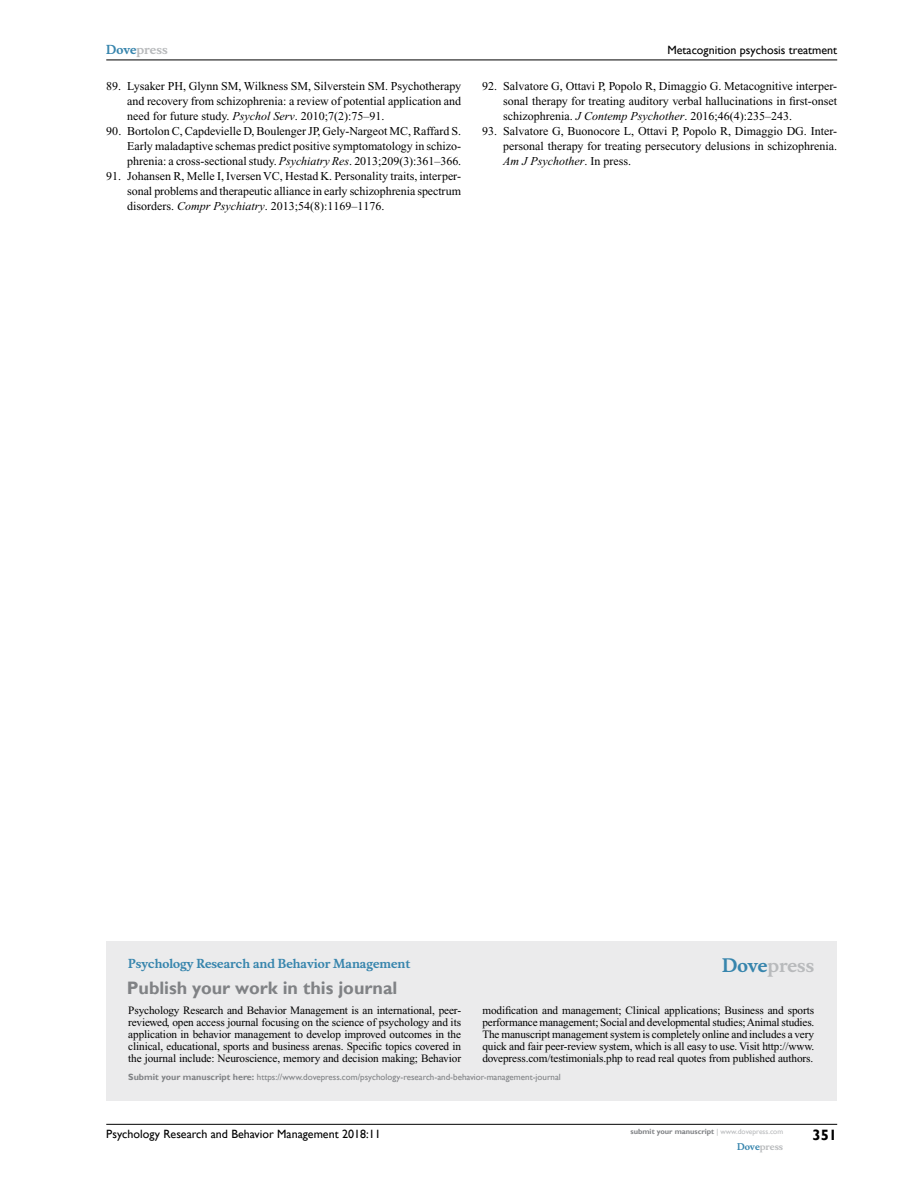
<style>
.page{position:relative;width:918px;height:1188px;background:#fff}
.page>*{position:absolute;margin:0;border:0;box-sizing:border-box;transform-origin:0 0}
.t1{font:700 18px "Gill Sans";color:#808285}
.t2{font:700 18px "Musee";color:#b8babc}
.t3{font:700 15px "Gill Sans";color:#000}
.t4{font:12px/15px "Times New Roman";color:#000;text-align:justify}
.t5{font:12px "Gill Sans";color:#000}
.t6{font:700 12px "Musee";color:#3785ad}
.t7{font:700 12px "Musee";color:#b8babc}
.t8{font:11.25px/12px "Times New Roman";letter-spacing:-.01em;color:#000;text-align:justify}
.t9{font:9px "Gill Sans";color:#808285}
.t10{font:700 9px "Musee";color:#b8babc}
.t11{font:700 7.5px "Gill Sans";color:#808285}
.s1{color:#3785ad}
.s2{font-style:italic}
.s3{font-weight:700}
.s4{font-weight:400;color:#b8babc}
</style>
<div class="page">
<div style="left:106px;top:941px;width:731px;height:159px;background:#ebebec"></div>
<hr style="left:106px;top:1124px;width:731px;height:1px;background:#000">
<hr style="left:106px;top:60px;width:731px;height:1px;background:#000">
<p class="t7" style="left:106px;top:43px;width:63px"><span class="s1">Dove</span>press</p>
<p class="t4" style="left:127px;top:79px;width:335px;text-indent:-21px">89. Lysaker PH, Glynn SM, Wilkness SM, Silverstein SM. Psychotherapy and recovery from schizophrenia: a review of potential application and need for future study. <span class="s2">Psychol Serv</span>. 2010;7(2):75–91.</p>
<p class="t4" style="left:127px;top:124px;width:336px;text-indent:-21px">90. Bortolon C, Capdevielle D, Boulenger JP, Gely-Nargeot MC, Raffard S.<br>Early maladaptive schemas predict positive symptomatology in schizo&shy;phrenia: a cross-sectional study. <span class="s2">Psychiatry Res</span>. 2013;209(3):361–366.</p>
<p class="t4" style="left:127px;top:169px;width:335px;text-indent:-21px">91. Johansen R, Melle I, Iversen VC, Hestad K. Personality traits, interper&shy;sonal problems and therapeutic alliance in early schizophrenia spectrum disorders. <span class="s2">Compr Psychiatry</span>. 2013;54(8):1169–1176.</p>
<p class="t5" style="left:667px;top:43px;width:171px">Metacognition psychosis treatment</p>
<p class="t4" style="left:503px;top:79px;width:335px;text-indent:-21px">92. Salvatore G, Ottavi P, Popolo R, Dimaggio G. Metacognitive interper&shy;sonal therapy for treating auditory verbal hallucinations in first-onset schizophrenia. <span class="s2">J Contemp Psychother</span>. 2016;46(4):235–243.</p>
<p class="t4" style="left:503px;top:124px;width:335px;text-indent:-21px">93. Salvatore G, Buonocore L, Ottavi P, Popolo R, Dimaggio DG. Inter&shy;personal therapy for treating persecutory delusions in schizophrenia.<br><span class="s2">Am J Psychother</span>. In press.</p>
<p class="t6" style="left:128px;top:956px;width:284px">Psychology Research and Behavior Management</p>
<h1 class="t1" style="left:127px;top:977px;width:272px">Publish your work in this journal</h1>
<h1 class="t2" style="left:722px;top:955px;width:94px"><span class="s1">Dove</span>press</h1>
<p class="t8" style="left:128px;top:1004px;width:334px">Psychology Research and Behavior Management is an international, peer&shy;reviewed, open access journal focusing on the science of psychology and its application in behavior management to develop improved outcomes in the clinical, educational, sports and business arenas. Specific topics covered in the journal include: Neuroscience, memory and decision making; Behavior</p>
<p class="t8" style="left:482px;top:1004px;width:333px">modification and management; Clinical applications; Business and sports performance management; Social and developmental studies; Animal studies.<br>The manuscript management system is completely online and includes a very quick and fair peer-review system, which is all easy to use. Visit http://www. dovepress.com/testimonials.php to read real quotes from published authors.</p>
<p class="t9" style="left:128px;top:1072px;width:434px"><span class="s3">Submit your manuscript here:</span> https://www.dovepress.com/psychology-research-and-behavior-management-journal</p>
<p class="t5" style="left:106px;top:1127px;width:276px">Psychology Research and Behavior Management 2018:11</p>
<p class="t11" style="left:631px;top:1127px;width:154px">submit your manuscript <span class="s4">| www.dovepress.com</span></p>
<p class="t10" style="left:737px;top:1141px;width:48px"><span class="s1">Dove</span>press</p>
<p class="t3" style="left:812px;top:1126px;width:26px">351</p>
</div>
